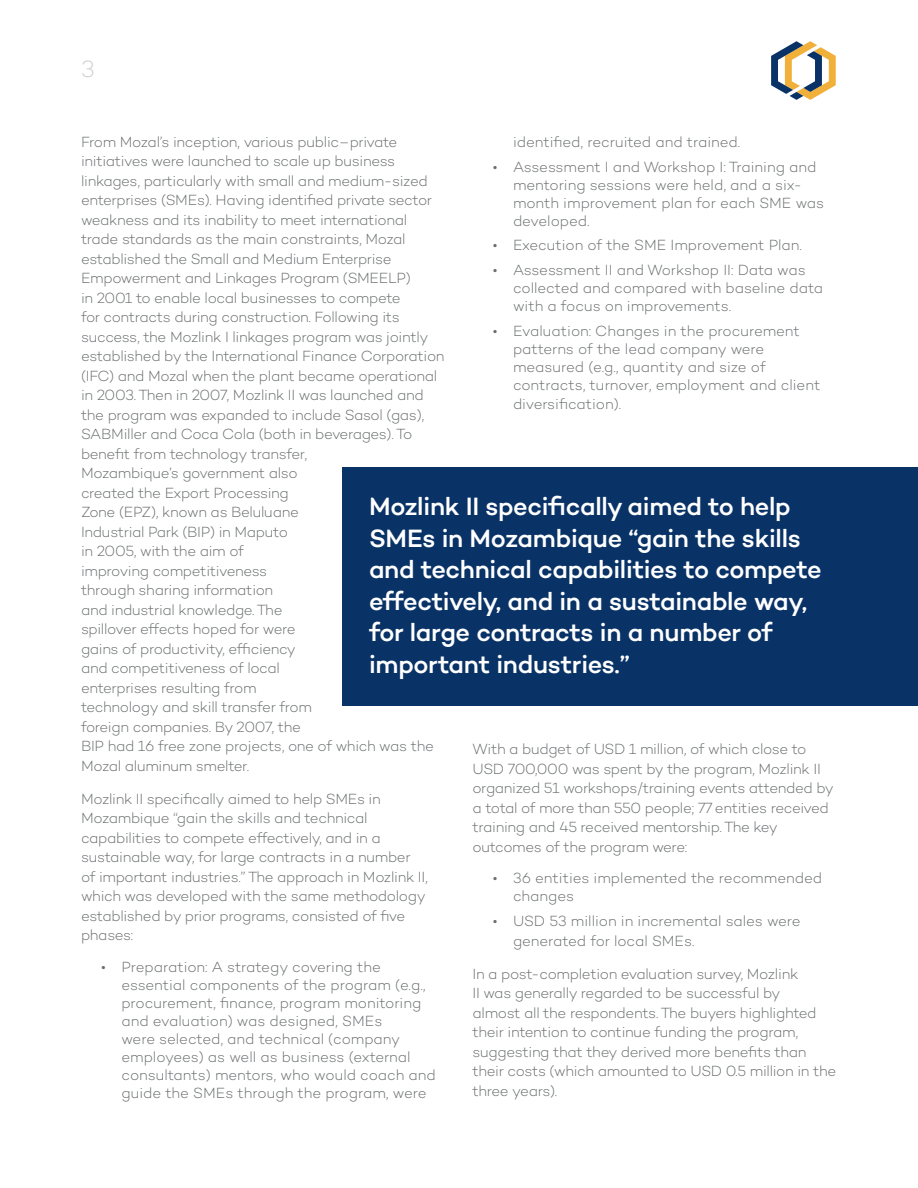
<style>
.page{position:relative;width:918px;height:1188px;background:#fff}
.page>*{position:absolute;margin:0;border:0;box-sizing:border-box;transform-origin:0 0}
.t1{font:500 25.5px/31.5px "Campton";letter-spacing:-.015em;color:#fff}
.t2{font:300 24px "Campton";color:#cfd1d0}
.t3{font:300 15px/19.5px "Campton";letter-spacing:-.02em;color:#696c6d}
.t4{font:300 15px "Campton";color:#696c6d}
</style>
<div class="page">
<svg style="left:771px;top:41px;width:65px;height:59px"></svg>
<div style="left:342px;top:468px;width:576px;height:238px;background:#093266"></div>
<h2 class="t2" style="left:81px;top:54px;width:15px">3</h2>
<p class="t4" style="left:513px;top:133px;width:229px">identified, recruited and trained.</p>
<p class="t3" style="left:513px;top:157px;width:313px;line-height:18px;text-indent:-20px">• Assessment I and Workshop I: Training and mentoring sessions were held, and a six&shy;month improvement plan for each SME was developed.</p>
<p class="t3" style="left:493px;top:235px;width:311px">• Execution of the SME Improvement Plan.</p>
<p class="t3" style="left:513px;top:261px;width:312px;line-height:18px;text-indent:-20px">• Assessment II and Workshop II: Data was collected and compared with baseline data with a focus on improvements.</p>
<p class="t3" style="left:513px;top:322px;width:309px;line-height:18px;text-indent:-20px">• Evaluation: Changes in the procurement patterns of the lead company were measured (e.g., quantity and size of contracts, turnover, employment and client</p>
<p class="t3" style="left:513px;top:394px;width:110px">diversification).</p>
<p class="t3" style="left:81px;top:132px;width:365px">From Mozal’s inception, various public–private initiatives were launched to scale up business linkages, particularly with small and medium-sized enterprises (SMEs). Having identified private sector weakness and its inability to meet international trade standards as the main constraints, Mozal established the Small and Medium Enterprise Empowerment and Linkages Program (SMEELP)<br>in 2001 to enable local businesses to compete<br>for contracts during construction. Following its success, the Mozlink I linkages program was jointly established by the International Finance Corporation (IFC) and Mozal when the plant became operational in 2003. Then in 2007, Mozlink II was launched and the program was expanded to include Sasol (gas), SABMiller and Coca Cola (both in beverages). To benefit from technology transfer,<br>Mozambique’s government also<br>created the Export Processing<br>Zone (EPZ), known as Beluluane<br>Industrial Park (BIP) in Maputo<br>in 2005, with the aim of<br>improving competitiveness<br>through sharing information<br>and industrial knowledge. The<br>spillover effects hoped for were<br>gains of productivity, efficiency<br>and competitiveness of local<br>enterprises resulting from<br>technology and skill transfer from<br>foreign companies. By 2007, the<br>BIP had 16 free zone projects, one of which was the Mozal aluminum smelter.</p>
<p class="t3" style="left:81px;top:789px;width:348px">Mozlink II specifically aimed to help SMEs in Mozambique “gain the skills and technical capabilities to compete effectively, and in a sustainable way, for large contracts in a number of important industries.” The approach in Mozlink II, which was developed with the same methodology established by prior programs, consisted of five phases:</p>
<p class="t3" style="left:122px;top:958px;width:316px;line-height:18px;text-indent:-20px">• Preparation: A strategy covering the essential components of the program (e.g., procurement, fi nance, program monitoring and evaluation) was designed, SMEs<br>were selected, and technical (company employees) as well as business (external consultants) mentors, who would coach and guide the SMEs through the program, were</p>
<h1 class="t1" style="left:369px;top:490px;width:454px">Mozlink II specifically aimed to help SMEs in Mozambique “gain the skills and technical capabilities to compete effectively, and in a sustainable way, for large contracts in a number of important industries.”</h1>
<p class="t3" style="left:473px;top:739px;width:363px">With a budget of USD 1 million, of which close to USD 700,000 was spent by the program, Mozlink II organized 51 workshops/training events attended by a total of more than 550 people; 77 entities received training and 45 received mentorship. The key outcomes of the program were:</p>
<p class="t3" style="left:513px;top:869px;width:311px;line-height:18px;text-indent:-20px">• 36 entities implemented the recommended changes</p>
<p class="t3" style="left:513px;top:911px;width:289px;text-indent:-20px">• USD 53 million in incremental sales were generated for local SMEs.</p>
<p class="t3" style="left:472px;top:964px;width:365px">In a post-completion evaluation survey, Mozlink<br>II was generally regarded to be successful by<br>almost all the respondents. The buyers highlighted their intention to continue funding the program, suggesting that they derived more benefits than their costs (which amounted to USD 0.5 million in the three years).</p>
</div>
